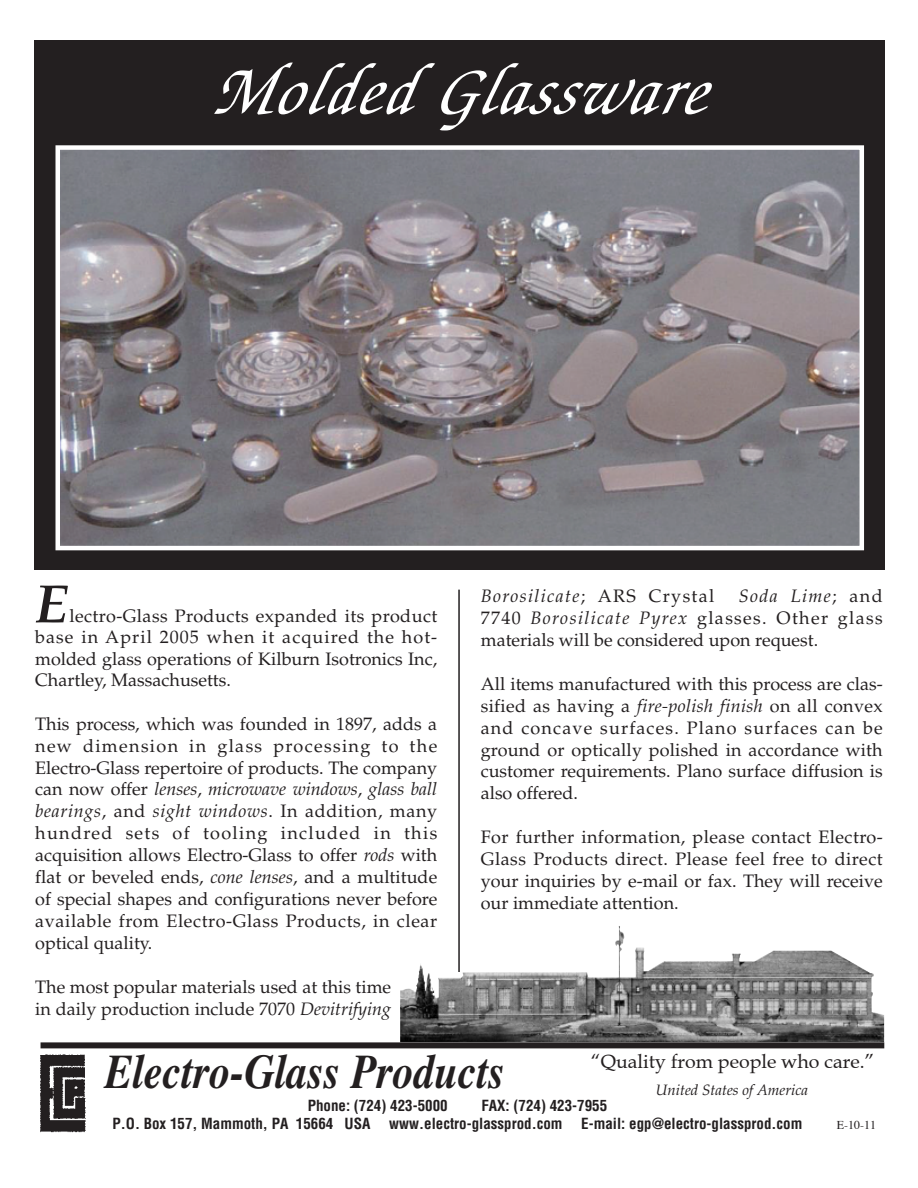
<style>
.page{position:relative;width:918px;height:1188px;background:#fff}
.page>*{position:absolute;margin:0;border:0;box-sizing:border-box;transform-origin:0 0}
.t1{font:italic 500 70.5px "Zapf Chancery";letter-spacing:.025em;color:#fff}
.t2{font:italic 700 54px "Palatino";color:#231f20}
.t3{font:italic 700 48.3px "Times";color:#231f20;scale:.87 1}
.t4{font:19.5px "Book Antiqua";color:#231f20}
.t5{font:18px/21.9px "Palatino";color:#231f20;text-align:justify}
.t6{font:italic 18px "Palatino";letter-spacing:.075em;color:#231f20}
.t7{font:700 condensed 15px/18px "Helvetica";color:#231f20}
.t8{font:italic 15px "Palatino";color:#231f20}
.t9{font:12px "Times";color:#231f20}
.s1{font-style:italic}
.s2{font-style:normal}
</style>
<div class="page">
<div style="left:34px;top:40px;width:850px;height:530px;background:#231f20"></div>
<img style="left:61px;top:150px;width:798px;height:395px">
<div style="left:56px;top:145px;width:808px;height:405px;border:4px solid #fff"></div>
<hr style="left:458px;top:590px;width:2px;height:382px;background:#231f20">
<img style="left:400px;top:925px;width:484px;height:117px">
<img style="left:40px;top:1054px;width:46px;height:79px">
<div style="left:41px;top:1042px;width:843px;height:6px;background:#231f20"></div>
<h1 class="t1" style="left:210px;top:63px;width:493px">Molded Glassware</h1>
<h2 class="t2" style="left:35px;top:583px;width:34px">E</h2>
<p class="t5" style="left:35px;top:608px;width:404px;line-height:21.1px;text-indent:34px">lectro-Glass Products expanded its product base in April 2005 when it acquired the hot&shy;molded glass operations of Kilburn Isotronics Inc, Chartley, Massachusetts.</p>
<p class="t5" style="left:35px;top:715px;width:404px">This process, which was founded in 1897, adds a new dimension in glass processing to the Electro-Glass repertoire of products. The company can now offer <span class="s1">lenses</span>, <span class="s1">microwave windows</span>, <span class="s1">glass ball bearings</span>, and <span class="s1">sight windows</span>. In addition, many hundred sets of tooling included in this acquisition allows Electro-Glass to offer <span class="s1">rods</span> with flat or beveled ends, <span class="s1">cone lenses</span>, and a multitude of special shapes and configurations never before available from Electro-Glass Products, in clear optical quality.</p>
<p class="t5" style="left:35px;top:978px;width:358px">The most popular materials used at this time in daily production include 7070 <span class="s1">Devitrifying</span></p>
<p class="t5" style="left:481px;top:587px;width:404px;text-indent:258px"><span class="s1">Soda Lime</span>; and 7740 <span class="s1">Borosilicate Pyrex</span> glasses. Other glass materials will be considered upon request.</p>
<p class="t5" style="left:481px;top:675px;width:404px">All items manufactured with this process are clas&shy;sified as having a <span class="s1">fire-polish finish</span> on all convex and concave surfaces. Plano surfaces can be ground or optically polished in accordance with customer requirements. Plano surface diffusion is also offered.</p>
<p class="t5" style="left:481px;top:828px;width:404px">For further information, please contact Electro-Glass Products direct. Please feel free to direct your inquiries by e-mail or fax. They will receive our immediate attention.</p>
<p class="t6" style="left:481px;top:589px;width:235px">Borosilicate<span class="s2">; ARS Crystal</span></p>
<p class="t4" style="left:591px;top:1050px;width:285px">“Quality from people who care.”</p>
<h3 class="t3" style="left:105px;top:1054px;width:461px">Electro-Glass Products</h3>
<p class="t8" style="left:656px;top:1084px;width:154px">United States of America</p>
<p class="t7" style="left:113px;top:1097px;width:691px;text-indent:369px">FAX: (724) 423-7955<br>P.O. Box 157, Mammoth, PA 15664 USA www.electro-glassprod.com E-mail: egp@electro-glassprod.com</p>
<p class="t7" style="left:308px;top:1097px;width:141px">Phone: (724) 423-5000</p>
<p class="t9" style="left:837px;top:1120px;width:41px">E-10-11</p>
</div>
